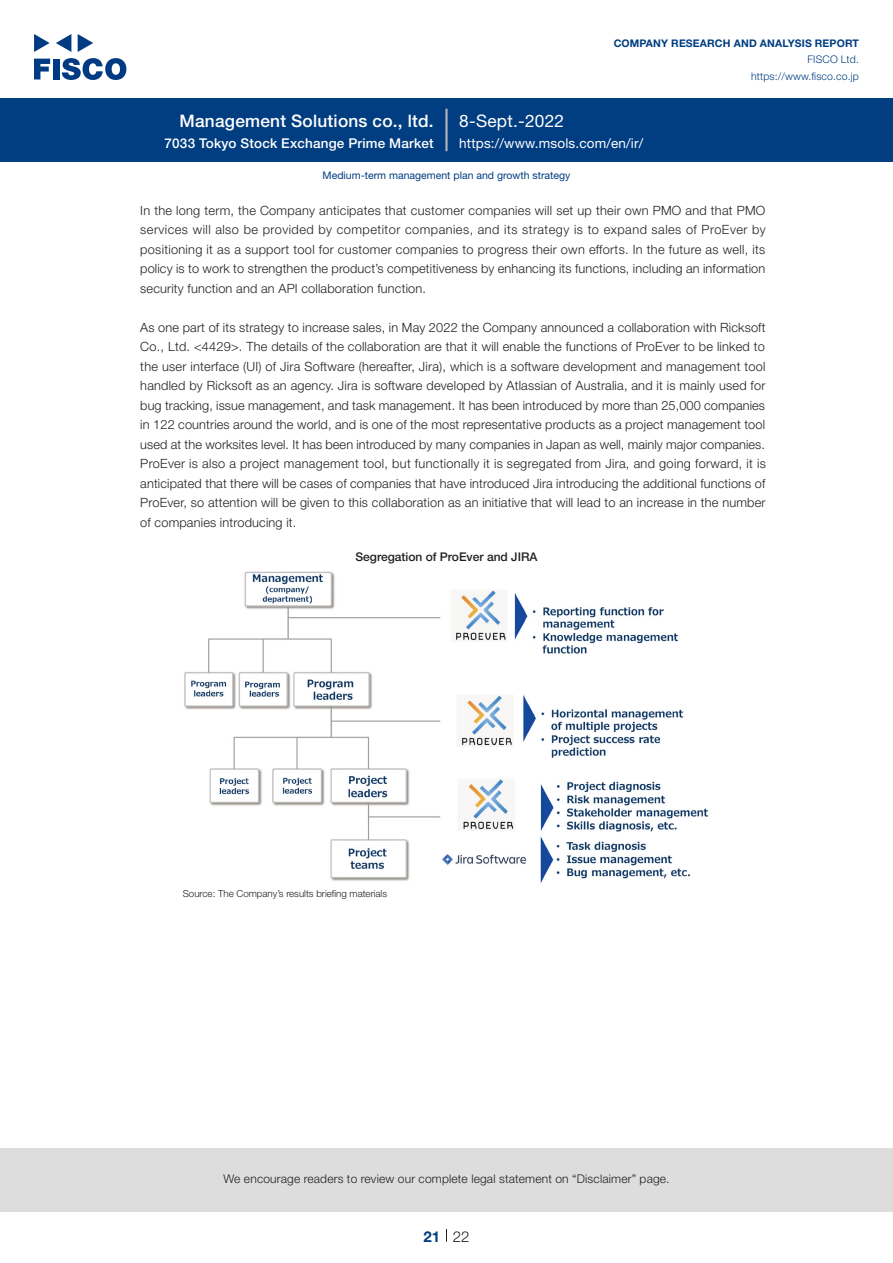
<style>
.page{position:relative;width:893px;height:1263px;background:#fff}
.page>*{position:absolute;margin:0;border:0;box-sizing:border-box;transform-origin:0 0}
.t1{font:500 17.25px "Helvetica Neue LT Std";letter-spacing:.015em;color:#fff}
.t2{font:17.25px "Helvetica Neue LT Std";letter-spacing:.015em;color:#fff}
.t3{font:300 15px "Helvetica Neue LT Std";color:#231f20}
.t4{font:700 15px "Helvetica Neue LT Std";color:#003d81}
.t5{font:500 13.5px "Helvetica Neue LT Std";letter-spacing:.015em;color:#fff}
.t6{font:13.5px "Helvetica Neue LT Std";letter-spacing:.015em;color:#fff}
.t7{font:300 12.75px/19.5px "Helvetica Neue LT Std";letter-spacing:.015em;color:#231f20;text-align:justify}
.t8{font:300 12px "Helvetica Neue LT Std";letter-spacing:.015em;color:#231f20}
.t9{font:500 12px "Helvetica Neue LT Std";color:#231f20}
.t10{font:10.5px "Helvetica Neue LT Std";color:#003d81}
.t11{font:700 10.5px "Helvetica Neue LT Std";letter-spacing:.015em;color:#003d81}
.t12{font:300 10.5px/16.5px "Helvetica Neue LT Std";letter-spacing:.015em;color:#003d81;text-align:right}
.t13{font:300 9.75px "Helvetica Neue LT Std";color:#231f20}
</style>
<div class="page">
<div style="left:0;top:1148px;width:893px;height:64px;background:#ddd"></div>
<svg style="left:34px;top:59px;width:16px;height:20px"></svg>
<div style="left:53px;top:59px;width:6px;height:20px;background:#003a83"></div>
<svg style="left:62px;top:58px;width:64px;height:22px"></svg>
<svg style="left:34px;top:34px;width:16px;height:18px"></svg>
<svg style="left:78px;top:34px;width:15px;height:18px"></svg>
<svg style="left:56px;top:34px;width:15px;height:18px"></svg>
<div style="left:0;top:98px;width:893px;height:64px;background:#003d81"></div>
<hr style="left:445px;top:109px;width:3px;height:42px;background:#b5b5b6">
<svg style="left:446px;top:1229px;width:1px;height:13px"></svg>
<img style="left:184px;top:571px;width:525px;height:312px">
<h1 class="t1" style="left:180px;top:110px;width:256px">Management Solutions co., ltd.</h1>
<p class="t5" style="left:165px;top:135px;width:271px">7033 Tokyo Stock Exchange Prime Market</p>
<h1 class="t2" style="left:459px;top:110px;width:106px">8-Sept.-2022</h1>
<p class="t11" style="left:614px;top:37px;width:247px">COMPANY RESEARCH AND ANALYSIS REPORT</p>
<p class="t12" style="left:751px;top:51px;width:109px">FISCO Ltd. https://www.fisco.co j p.</p>
<p class="t6" style="left:459px;top:135px;width:186px">https://www.msols.com/ e n /i r/</p>
<p class="t10" style="left:323px;top:169px;width:249px">Medium-term management plan and growth strategy</p>
<p class="t7" style="left:140px;top:200px;width:627px">In the long term, the Company anticipates that customer companies will set up their own PMO and that PMO services will also be provided by competitor companies, and its strategy is to expand sales of ProEver by positioning it as a support tool for customer companies to progress their own efforts In. the future as well, its policy is to work to strengthen the product s’ competitiveness by enhancing its functions, including an information security function and an API collaboration function.</p>
<p class="t7" style="left:140px;top:317px;width:627px">As one part of its strategy to increase sales in, May 2022 the Company announced a collaboration with Ricksoft Co., Ltd &lt;. 4429&gt;. The details of the collaboration are that it will enable the functions of ProEver to be linked to the user interface (UI) of Jira Software (hereafter, Jira ,) which is a software development and management tool handled by Ricksoft as an agency. Jira is software developed by Atlassian of Australia, and isit mainly used for bug tracking, issue management, and task management It. has been introduced by more than 25,000 companies in 122 countries around the world, and is one of the most representative products as a project management tool used at the worksites level It. has been introduced by many companies in Japan as well, mainly major companies.<br>ProEver is also a project management tool, but functionally isit segregated from Jira, and going forward isit, anticipated that there will be cases of companies that have introduced Jira introducing the additional functions of ProEver, so attention will be given to this collaboration as an initiative that will lead to an increase in the number of companies introducing .i t</p>
<p class="t9" style="left:355px;top:550px;width:184px">Segregation of ProEver and JIRA</p>
<p class="t13" style="left:183px;top:888px;width:206px">Source: The Company s’ results briefing materials</p>
<p class="t8" style="left:223px;top:1171px;width:448px">We encourage readers to review our complete legal statement on “Disclaimer” page.</p>
<p class="t4" style="left:423px;top:1227px;width:18px">21</p>
<p class="t3" style="left:453px;top:1227px;width:18px">22</p>
</div>
